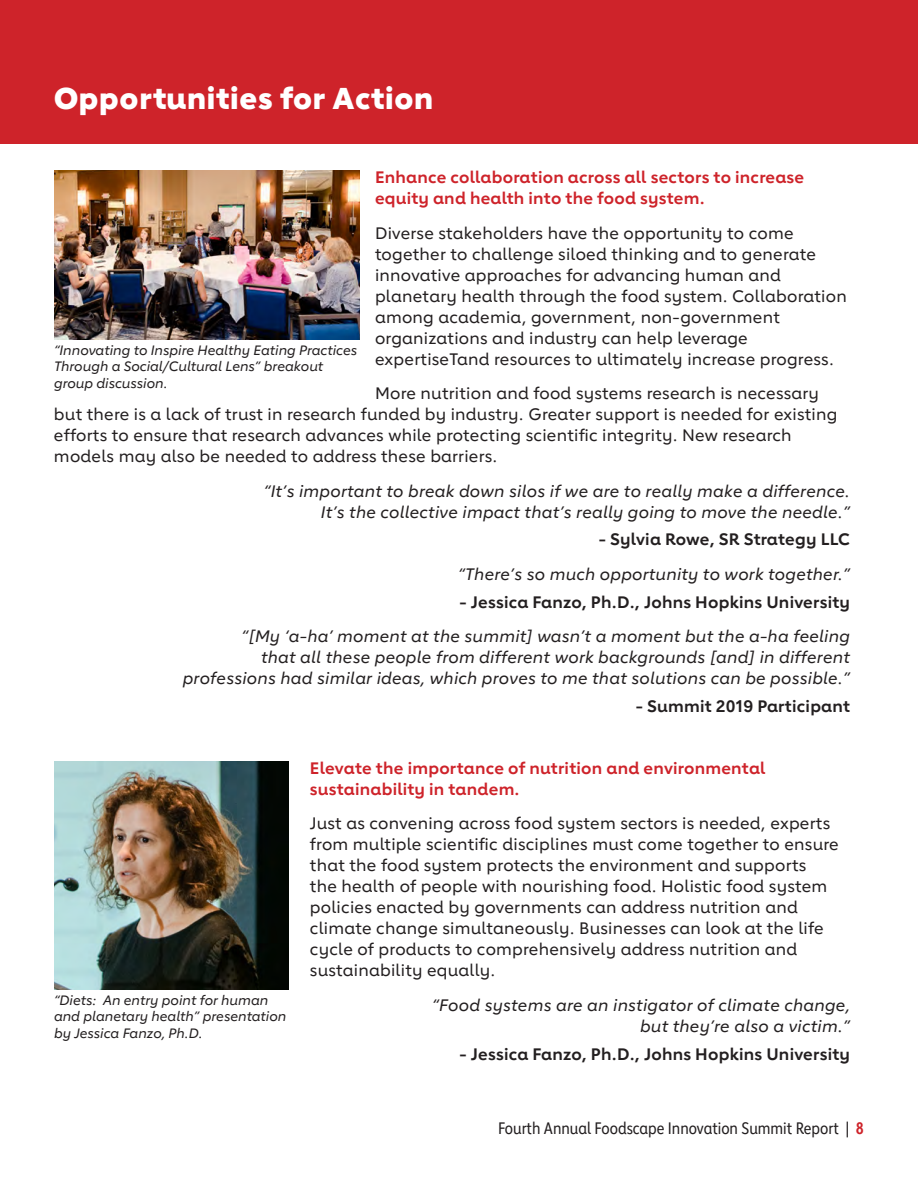
<style>
.page{position:relative;width:918px;height:1188px;background:#fff}
.page>*{position:absolute;margin:0;border:0;box-sizing:border-box;transform-origin:0 0}
.Report_Section_Title{font:800 30px "Lub Dub";letter-spacing:.025em;color:#fff}
.Body_Copy{font:500 16.5px/21px "Lub Dub";letter-spacing:.015em;color:#231f20}
.Body_Copy-2{font:italic 500 16.5px/21px "Lub Dub";letter-spacing:.015em;color:#231f20;text-align:right}
.Body_Copy-3{font:700 16.5px/21px "Lub Dub";letter-spacing:.015em;color:#ce232a}
.Body_Copy-4{font:700 16.5px "Lub Dub";letter-spacing:.015em;color:#231f20}
.t1{font:16.5px "Lub Dub Condensed";color:#231f20}
.t2{font:italic 500 13.5px/16.5px "Lub Dub";color:#231f20}
.s1{font-weight:700;color:#ce232a}
</style>
<div class="page">
<div style="left:0;top:0;width:918px;height:144px;background:#ce232a"></div>
<img style="left:54px;top:761px;width:234px;height:228px">
<img style="left:54px;top:171px;width:306px;height:168px">
<h2 class="Report_Section_Title" style="left:54px;top:80px;width:381px">Opportunities for Action</h2>
<p class="Body_Copy-3" style="left:375px;top:166px;width:431px">Enhance collaboration across all sectors to increase equity and health into the food system.</p>
<p class="Body_Copy" style="left:375px;top:222px;width:473px">Diverse stakeholders have the opportunity to come together to challenge siloed thinking and to generate innovative approaches for advancing human and planetary health through the food system. Collaboration among academia, government, non-government organizations and industry can help leverage expertiseTand resources to ultimately increase progress.</p>
<p class="Body_Copy" style="left:54px;top:383px;width:785px;text-indent:321px">More nutrition and food systems research is necessary but there is a lack of trust in research funded by industry. Greater support is needed for existing efforts to ensure that research advances while protecting scientific integrity. New research models may also be needed to address these barriers.</p>
<p class="Body_Copy-2" style="left:264px;top:480px;width:588px">“It’s important to break down silos if we are to really make a difference.<br>It’s the collective impact that’s really going to move the needle.”</p>
<p class="Body_Copy-4" style="left:599px;top:530px;width:253px">- Sylvia Rowe, SR Strategy LLC</p>
<p class="Body_Copy-2" style="left:458px;top:563px;width:393px">“There’s so much opportunity to work together.”</p>
<p class="Body_Copy-4" style="left:460px;top:592px;width:392px">- Jessica Fanzo, Ph.D., Johns Hopkins University</p>
<p class="Body_Copy-2" style="left:183px;top:626px;width:669px">“[My ‘a-ha’ moment at the summit] wasn’t a moment but the a-ha feeling<br>that all these people from different work backgrounds [and] in different professions had similar ideas, which proves to me that solutions can be possible.”</p>
<p class="Body_Copy-4" style="left:636px;top:696px;width:216px">- Summit 2019 Participant</p>
<p class="t2" style="left:54px;top:342px;width:305px">“Innovating to Inspire Healthy Eating Practices<br>Through a Social/Cultural Lens” breakout group discussion.</p>
<p class="t2" style="left:54px;top:992px;width:234px">“Diets: An entry point for human and planetary health” presentation by Jessica Fanzo, Ph.D.</p>
<p class="Body_Copy-3" style="left:310px;top:757px;width:457px">Elevate the importance of nutrition and environmental sustainability in tandem.</p>
<p class="Body_Copy" style="left:310px;top:813px;width:530px">Just as convening across food system sectors is needed, experts from multiple scientific disciplines must come together to ensure that the food system protects the environment and supports<br>the health of people with nourishing food. Holistic food system policies enacted by governments can address nutrition and climate change simultaneously. Businesses can look at the life cycle of products to comprehensively address nutrition and sustainability equally.</p>
<p class="Body_Copy-2" style="left:432px;top:994px;width:419px">“Food systems are an instigator of climate change, but they’re also a victim.”</p>
<p class="Body_Copy-4" style="left:460px;top:1044px;width:392px">- Jessica Fanzo, Ph.D., Johns Hopkins University</p>
<p class="t1" style="left:498px;top:1119px;width:367px">Fourth Annual Foodscape Innovation Summit Report | <span class="s1">8</span></p>
</div>
